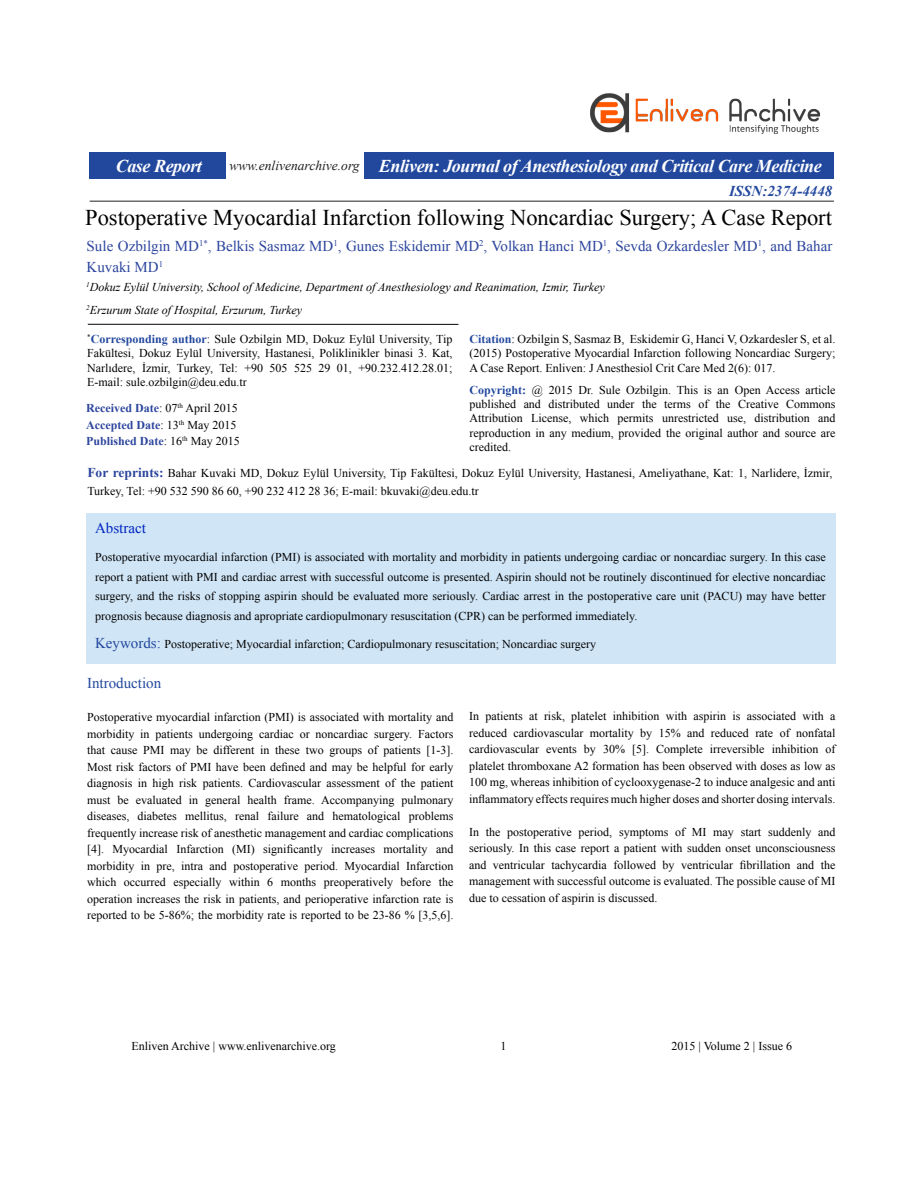
<style>
.page{position:relative;width:918px;height:1185px;background:#fff}
.page>*{position:absolute;margin:0;border:0;box-sizing:border-box;transform-origin:0 0}
.Paragraph_Style1{font:22.5px "Times New Roman";color:#000}
.Paragraph_Style1-2{font:italic 700 18px "Times New Roman";letter-spacing:-.025em;color:#fff}
.Paragraph_Style3{font:15px/21px "Times New Roman";color:#2c459d}
.Paragraph_Style1-3{font:italic 700 15px "Times New Roman";color:#22489e}
.Paragraph_Style3-2{font:15px "Times New Roman";color:#22489e}
.Paragraph_Style10{font:15px "Times New Roman";color:#0026c0}
.t1{font:italic 13.5px "Times New Roman";color:#231f20}
.Paragraph_Style3-3{font:12px/16.5px "Times New Roman";color:#000;text-align:justify}
.Paragraph_Style10-2{font:12px/19.5px "Times New Roman";color:#000;text-align:justify}
.Paragraph_Style3-4{font:italic 12px "Times New Roman";color:#000}
.Paragraph_Style3-5{font:700 12px "Times New Roman";color:#2c459d}
.Paragraph_Style5{font:12px "Times New Roman";color:#000}
.s1{font-weight:700;color:#22489e}
.s2{font-weight:400;color:#000}
.s3{font-weight:700;font-size:13.5px;color:#2c459d}
.s4{font-size:15px;color:#22489e}
</style>
<div class="page">
<hr style="left:90px;top:201px;width:744px;height:1px;background:#231f20">
<hr style="left:88px;top:324px;width:370px;height:1px;background:#231f20">
<div style="left:90px;top:152px;width:744px;height:27px;background:#22489e"></div>
<div style="left:227px;top:150px;width:137px;height:33px;background:#fff"></div>
<img style="left:590px;top:93px;width:231px;height:41px">
<div style="left:86px;top:513px;width:750px;height:151px;background:#d0e5f6"></div>
<p class="Paragraph_Style1-2" style="left:116px;top:154px;width:88px">Case Report</p>
<p class="Paragraph_Style1-2" style="left:379px;top:153px;width:444px">Enliven: Journal of Anesthesiology and Critical Care Medicine</p>
<p class="t1" style="left:230px;top:156px;width:131px">www.enlivenarchive.org</p>
<p class="Paragraph_Style1-3" style="left:729px;top:181px;width:105px">ISSN:2374-4448</p>
<p class="Paragraph_Style1" style="left:85px;top:202px;width:748px">Postoperative Myocardial Infarction following Noncardiac Surgery; A Case Report</p>
<p class="Paragraph_Style3" style="left:87px;top:235px;width:747px">Sule Ozbilgin MD<sup>1*</sup>, Belkis Sasmaz MD<sup>1</sup>, Gunes Eskidemir MD<sup>2</sup>, Volkan Hanci MD<sup>1</sup>, Sevda Ozkardesler MD<sup>1</sup>, and Bahar<br>Kuvaki MD<sup>1</sup></p>
<p class="Paragraph_Style3-4" style="left:86px;top:279px;width:520px"><sup>1</sup>Dokuz Eylül University, School of Medicine, Department of Anesthesiology and Reanimation, Izmir, Turkey</p>
<p class="Paragraph_Style3-4" style="left:86px;top:302px;width:217px"><sup>2</sup>Erzurum State of Hospital, Erzurum, Turkey</p>
<p class="Paragraph_Style3-3" style="left:87px;top:331px;width:367px;line-height:14.4px"><sup>*</sup><span class="s1">Corresponding author</span>: Sule Ozbilgin MD, Dokuz Eylül University, Tip Fakültesi, Dokuz Eylül University, Hastanesi, Poliklinikler binasi 3. Kat, Narlıdere, İzmir, Turkey, Tel: +90 505 525 29 01, +90.232.412.28.01; E-mail: sule.ozbilgin@deu.edu.tr</p>
<p class="Paragraph_Style3-3" style="left:470px;top:331px;width:367px;line-height:14.4px"><span class="s1">Citation</span>: Ozbilgin S, Sasmaz B, Eskidemir G, Hanci V, Ozkardesler S, et al. (2015) Postoperative Myocardial Infarction following Noncardiac Surgery; A Case Report. Enliven: J Anesthesiol Crit Care Med 2(6): 017.</p>
<p class="Paragraph_Style3-3" style="left:470px;top:382px;width:367px;line-height:14.4px"><span class="s1">Copyright:</span> @ 2015 Dr. Sule Ozbilgin. This is an Open Access article published and distributed under the terms of the Creative Commons Attribution License, which permits unrestricted use, distribution and reproduction in any medium, provided the original author and source are credited.</p>
<p class="Paragraph_Style3-5" style="left:86px;top:400px;width:153px">Received Date<span class="s2">: 07</span><sup>th</sup> <span class="s2">April 2015</span></p>
<p class="Paragraph_Style3-5" style="left:86px;top:416px;width:152px">Accepted Date<span class="s2">: 13</span><sup>th</sup> <span class="s2">May 2015</span></p>
<p class="Paragraph_Style3-5" style="left:86px;top:433px;width:155px">Published Date<span class="s2">: 16</span><sup>th</sup> <span class="s2">May 2015</span></p>
<p class="Paragraph_Style3-3" style="left:87px;top:464px;width:747px;line-height:18px"><span class="s3">For reprints:</span> Bahar Kuvaki MD, Dokuz Eylül University, Tip Fakültesi, Dokuz Eylül University, Hastanesi, Ameliyathane, Kat: 1, Narlidere, İzmir,<br>Turkey, Tel: +90 532 590 86 60, +90 232 412 28 36; E-mail: bkuvaki@deu.edu.tr</p>
<p class="Paragraph_Style10" style="left:95px;top:517px;width:52px">Abstract</p>
<p class="Paragraph_Style10-2" style="left:95px;top:547px;width:732px">Postoperative myocardial infarction (PMI) is associated with mortality and morbidity in patients undergoing cardiac or noncardiac surgery. In this case report a patient with PMI and cardiac arrest with successful outcome is presented. Aspirin should not be routinely discontinued for elective noncardiac surgery, and the risks of stopping aspirin should be evaluated more seriously. Cardiac arrest in the postoperative care unit (PACU) may have better prognosis because diagnosis and apropriate cardiopulmonary resuscitation (CPR) can be performed immediately.</p>
<p class="Paragraph_Style10-2" style="left:95px;top:634px;width:503px"><span class="s4">Keywords:</span> Postoperative; Myocardial infarction; Cardiopulmonary resuscitation; Noncardiac surgery</p>
<p class="Paragraph_Style3-2" style="left:87px;top:673px;width:76px">Introduction</p>
<p class="Paragraph_Style3-3" style="left:87px;top:709px;width:368px">Postoperative myocardial infarction (PMI) is associated with mortality and morbidity in patients undergoing cardiac or noncardiac surgery. Factors that cause PMI may be different in these two groups of patients [1-3].<br>Most risk factors of PMI have been defined and may be helpful for early diagnosis in high risk patients. Cardiovascular assessment of the patient must be evaluated in general health frame. Accompanying pulmonary diseases, diabetes mellitus, renal failure and hematological problems frequently increase risk of anesthetic management and cardiac complications [4]. Myocardial Infarction (MI) significantly increases mortality and morbidity in pre, intra and postoperative period. Myocardial Infarction which occurred especially within 6 months preoperatively before the operation increases the risk in patients, and perioperative infarction rate is reported to be 5-86%; the morbidity rate is reported to be 23-86 % [3,5,6].</p>
<p class="Paragraph_Style3-3" style="left:469px;top:708px;width:368px">In patients at risk, platelet inhibition with aspirin is associated with a reduced cardiovascular mortality by 15% and reduced rate of nonfatal cardiovascular events by 30% [5]. Complete irreversible inhibition of platelet thromboxane A2 formation has been observed with doses as low as 100 mg, whereas inhibition of cyclooxygenase-2 to induce analgesic and anti inflammatory effects requires much higher doses and shorter dosing intervals.</p>
<p class="Paragraph_Style3-3" style="left:469px;top:823px;width:368px">In the postoperative period, symptoms of MI may start suddenly and seriously. In this case report a patient with sudden onset unconsciousness and ventricular tachycardia followed by ventricular fibrillation and the management with successful outcome is evaluated. The possible cause of MI due to cessation of aspirin is discussed.</p>
<p class="Paragraph_Style5" style="left:132px;top:1037px;width:206px">Enliven Archive | www.enlivenarchive.org</p>
<p class="Paragraph_Style5" style="left:501px;top:1037px;width:7px">1</p>
<p class="Paragraph_Style5" style="left:672px;top:1037px;width:122px">2015 | Volume 2 | Issue 6</p>
</div>
